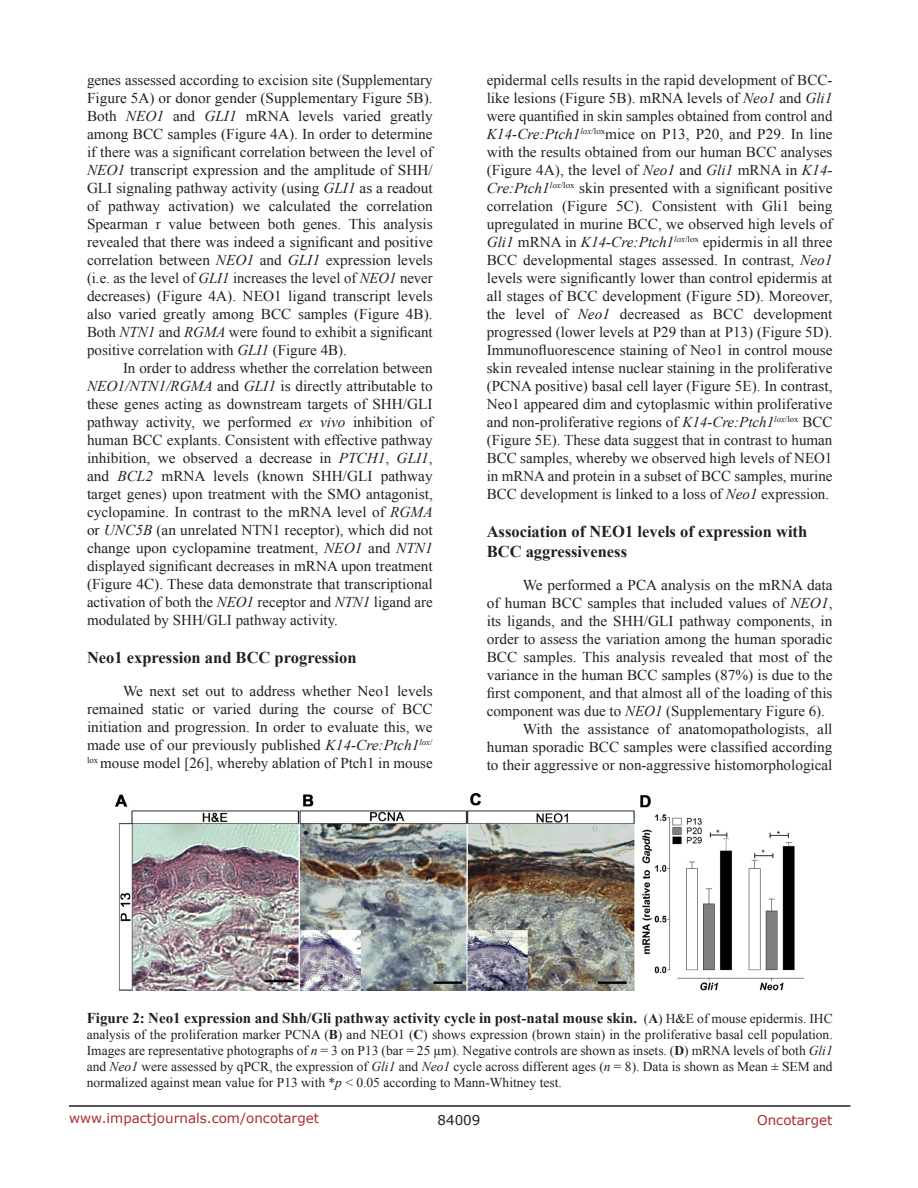
<style>
.page{position:relative;width:918px;height:1188px;background:#fff}
.page>*{position:absolute;margin:0;border:0;box-sizing:border-box;transform-origin:0 0}
.SubHeading_middle{font:700 16.5px/19.8px "Times New Roman";color:#231f20}
.BodyText{font:15px/18px "Times New Roman";color:#231f20;text-align:justify}
.FigureText{font:700 15px "Times New Roman";color:#231f20}
.FigureText-2{font:13.5px/16.2px "Times New Roman";color:#231f20;text-align:justify}
.t1{font:13.5px "Verdana";color:#ac2b31}
.t2{font:13.5px "Verdana";color:#231f20}
.s1{font-style:italic}
.s2{font-weight:400;font-size:13.5px}
.s3{font-size:13.5px}
.s4{font-weight:700}
</style>
<div class="page">
<hr style="left:69px;top:1105px;width:781px;height:2px;background:#231f20">
<img style="left:116px;top:794px;width:688px;height:197px">
<p class="BodyText" style="left:87px;top:71px;width:347px">genes assessed according to excision site (Supplementary Figure 5A) or donor gender (Supplementary Figure 5B).<br>Both <span class="s1">NEO1</span> and <span class="s1">GLI1</span> mRNA levels varied greatly among BCC samples (Figure 4A). In order to determine if there was a significant correlation between the level of <span class="s1">NEO1</span> transcript expression and the amplitude of SHH/ GLI signaling pathway activity (using <span class="s1">GLI1</span> as a readout of pathway activation) we calculated the correlation Spearman r value between both genes. This analysis revealed that there was indeed a significant and positive correlation between <span class="s1">NEO1</span> and <span class="s1">GLI1</span> expression levels (i.e. as the level of <span class="s1">GLI1</span> increases the level of <span class="s1">NEO1</span> never decreases) (Figure 4A). NEO1 ligand transcript levels also varied greatly among BCC samples (Figure 4B).<br>Both <span class="s1">NTN1</span> and <span class="s1">RGMA</span> were found to exhibit a significant positive correlation with <span class="s1">GLI1</span> (Figure 4B).</p>
<p class="BodyText" style="left:87px;top:359px;width:347px;text-indent:36px">In order to address whether the correlation between <span class="s1">NEO1/NTN1/RGMA</span> and <span class="s1">GLI1</span> is directly attributable to these genes acting as downstream targets of SHH/GLI pathway activity, we performed <span class="s1">ex vivo</span> inhibition of human BCC explants. Consistent with effective pathway inhibition, we observed a decrease in <span class="s1">PTCH1</span>, <span class="s1">GLI1</span>, and <span class="s1">BCL2</span> mRNA levels (known SHH/GLI pathway target genes) upon treatment with the SMO antagonist, cyclopamine. In contrast to the mRNA level of <span class="s1">RGMA </span>or <span class="s1">UNC5B</span> (an unrelated NTN1 receptor), which did not change upon cyclopamine treatment, <span class="s1">NEO1</span> and <span class="s1">NTN1 </span>displayed significant decreases in mRNA upon treatment (Figure 4C). These data demonstrate that transcriptional activation of both the <span class="s1">NEO1</span> receptor and <span class="s1">NTN1</span> ligand are modulated by SHH/GLI pathway activity.</p>
<p class="SubHeading_middle" style="left:87px;top:647px;width:271px">Neo1 expression and BCC progression</p>
<p class="BodyText" style="left:87px;top:682px;width:347px;text-indent:36px">We next set out to address whether Neo1 levels remained static or varied during the course of BCC initiation and progression. In order to evaluate this, we made use of our previously published <span class="s1">K14-Cre:Ptch1</span><sup>lox</sup><sup>/ lox</sup> mouse model [26], whereby ablation of Ptch1 in mouse</p>
<p class="BodyText" style="left:487px;top:71px;width:347px">epidermal cells results in the rapid development of BCC&shy;like lesions (Figure 5B). mRNA levels of <span class="s1">Neo1</span> and <span class="s1">Gli1 </span>were quantified in skin samples obtained from control and <span class="s1">K14-Cre:Ptch1</span><sup>lox</sup><sup>/lox</sup>mice on P13, P20, and P29. In line with the results obtained from our human BCC analyses (Figure 4A), the level of <span class="s1">Neo1</span> and <span class="s1">Gli1</span> mRNA in <span class="s1">K14- Cre:Ptch1</span><sup>lox</sup><sup>/lox</sup> skin presented with a significant positive correlation (Figure 5C). Consistent with Gli1 being upregulated in murine BCC, we observed high levels of <span class="s1">Gli1</span> mRNA in <span class="s1">K14-Cre:Ptch1</span><sup>lox</sup><sup>/lox</sup> epidermis in all three BCC developmental stages assessed. In contrast, <span class="s1">Neo1 </span>levels were significantly lower than control epidermis at all stages of BCC development (Figure 5D). Moreover, the level of <span class="s1">Neo1</span> decreased as BCC development progressed (lower levels at P29 than at P13) (Figure 5D).<br>Immunofluorescence staining of Neo1 in control mouse skin revealed intense nuclear staining in the proliferative (PCNA positive) basal cell layer (Figure 5E). In contrast, Neo1 appeared dim and cytoplasmic within proliferative and non-proliferative regions of <span class="s1">K14-Cre:Ptch1</span><sup>lox</sup><sup>/lox</sup> BCC (Figure 5E). These data suggest that in contrast to human BCC samples, whereby we observed high levels of NEO1 in mRNA and protein in a subset of BCC samples, murine BCC development is linked to a loss of <span class="s1">Neo1</span> expression.</p>
<p class="SubHeading_middle" style="left:487px;top:521px;width:322px">Association of NEO1 levels of expression with<br>BCC aggressiveness</p>
<p class="BodyText" style="left:487px;top:576px;width:347px;text-indent:36px">We performed a PCA analysis on the mRNA data of human BCC samples that included values of <span class="s1">NEO1</span>, its ligands, and the SHH/GLI pathway components, in order to assess the variation among the human sporadic BCC samples. This analysis revealed that most of the variance in the human BCC samples (87%) is due to the first component, and that almost all of the loading of this component was due to <span class="s1">NEO1</span> (Supplementary Figure 6).</p>
<p class="BodyText" style="left:487px;top:720px;width:347px;text-indent:36px">With the assistance of anatomopathologists, all human sporadic BCC samples were classified according to their aggressive or non-aggressive histomorphological</p>
<p class="FigureText" style="left:87px;top:1007px;width:747px">Figure 2: Neo1 expression and Shh/Gli pathway activity cycle in post-natal mouse skin. <span class="s2">(</span><span class="s3">A</span><span class="s2">) H&amp;E of mouse epidermis. IHC</span></p>
<p class="FigureText-2" style="left:87px;top:1026px;width:748px">analysis of the proliferation marker PCNA (<span class="s4">B</span>) and NEO1 (<span class="s4">C</span>) shows expression (brown stain) in the proliferative basal cell population.<br>Images are representative photographs of <span class="s1">n</span> = 3 on P13 (bar = 25 µm). Negative controls are shown as insets. (<span class="s4">D</span>) mRNA levels of both <span class="s1">Gli1 </span>and <span class="s1">Neo1</span> were assessed by qPCR, the expression of <span class="s1">Gli1</span> and <span class="s1">Neo1</span> cycle across different ages (<span class="s1">n</span> = 8). Data is shown as Mean ± SEM and normalized against mean value for P13 with *<span class="s1">p</span> &lt; 0.05 according to Mann-Whitney test.</p>
<p class="t1" style="left:69px;top:1109px;width:252px">www.impactjournals.com/oncotarget</p>
<p class="t2" style="left:438px;top:1111px;width:44px">84009</p>
<p class="t1" style="left:757px;top:1111px;width:77px">Oncotarget</p>
</div>
